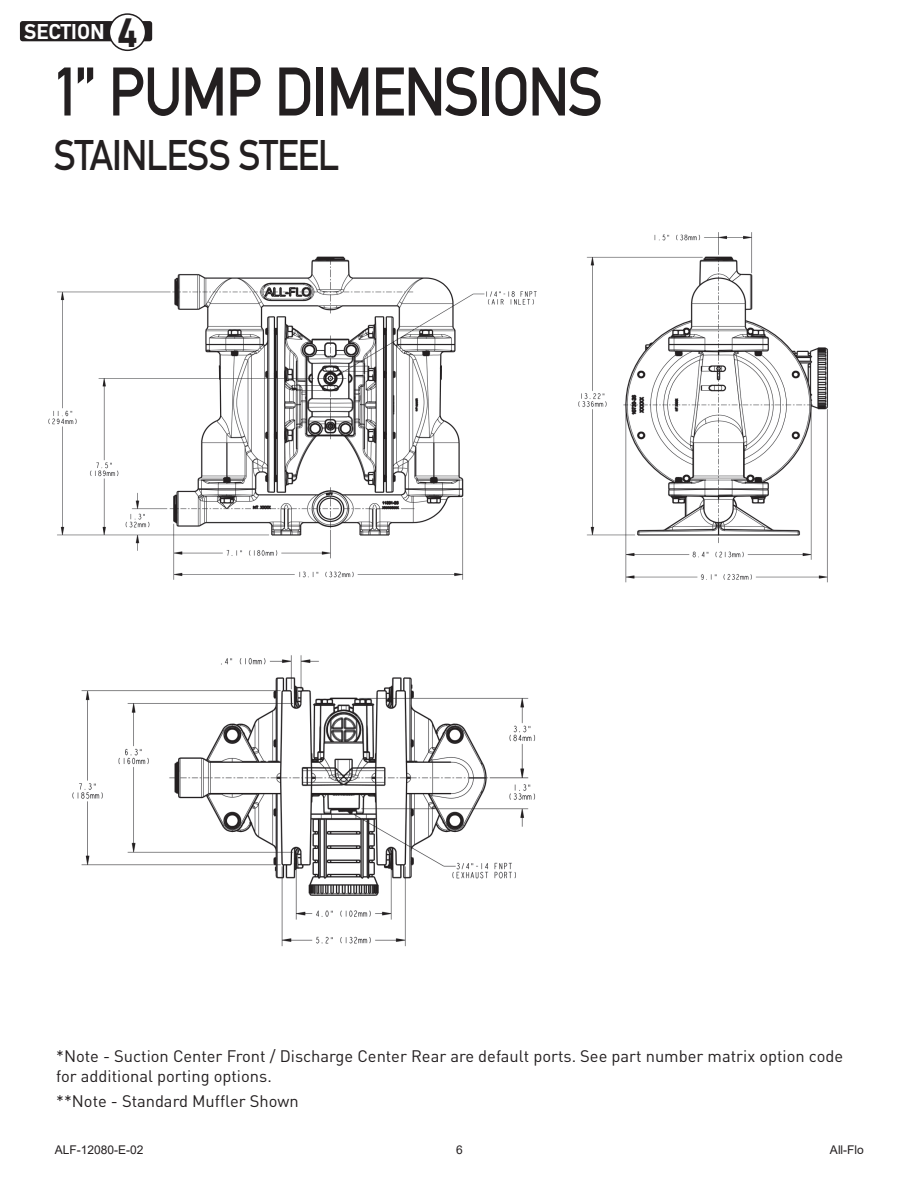
<style>
.page{position:relative;width:918px;height:1188px;background:#fff}
.page>*{position:absolute;margin:0;border:0;box-sizing:border-box;transform-origin:0 0}
.Page_Headline{font:72px "DIN Mittel EF";letter-spacing:-.02em;color:#231f20;scale:.9 1}
.Sub-Headline{font:45px "DIN Mittel EF";letter-spacing:-.02em;color:#231f20;scale:.9 1}
.Body_Text{font:700 43.5px "DIN Mittel EF";color:#231f20}
.Body_Text-2{font:700 22.5px "DIN Mittel EF";color:#fff}
.Body_Text-3{font:16.5px/19.8px "DINOT";color:#231f20}
.t1{font:12px "Arial";color:#231f20}
</style>
<div class="page">
<div style="left:20px;top:21px;width:132px;height:20px;background:#231f20;border-radius:3px"></div>
<div style="left:109px;top:14px;width:37px;height:36px;background:#fff;border-radius:50%"></div>
<div style="left:109px;top:13px;width:37px;height:38px;border:2px solid #231f20;border-radius:50%"></div>
<img style="left:48px;top:232px;width:780px;height:351px">
<img style="left:72px;top:655px;width:464px;height:292px">
<p class="Body_Text-2" style="left:24px;top:18px;width:82px">SECTION</p>
<p class="Body_Text" style="left:118px;top:7px;width:22px">4</p>
<p class="Page_Headline" style="left:54px;top:50px;width:611px">1” PUMP DIMENSIONS</p>
<p class="Sub-Headline" style="left:54px;top:129px;width:318px">STAINLESS STEEL</p>
<p class="Body_Text-3" style="left:56px;top:1046px;width:789px">*Note - Suction Center Front / Discharge Center Rear are default ports. See part number matrix option code for additional porting options.</p>
<p class="Body_Text-3" style="left:56px;top:1090px;width:244px">**Note - Standard Muffler Shown</p>
<p class="t1" style="left:55px;top:1142px;width:90px">ALF-12080-E-02</p>
<p class="t1" style="left:456px;top:1142px;width:8px">6</p>
<p class="t1" style="left:830px;top:1142px;width:35px">All-Flo</p>
</div>
